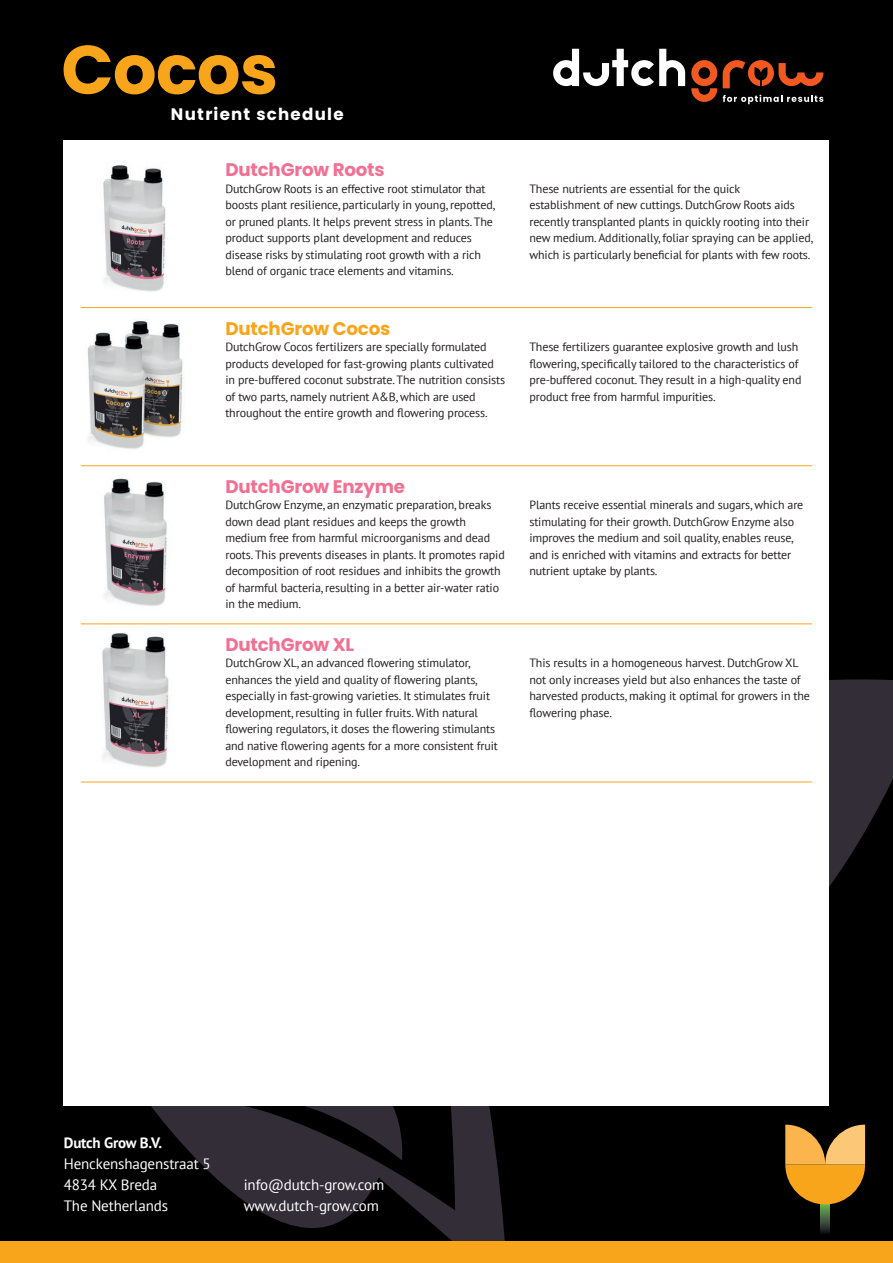
<style>
.page{position:relative;width:893px;height:1263px;background:#fff}
.page>*{position:absolute;margin:0;border:0;box-sizing:border-box;transform-origin:0 0}
.t1{font:700 68.7px "Poppins";letter-spacing:-.01em;color:#f9a51b}
.t2{font:700 18.15px "Poppins";letter-spacing:-.01em;color:#f17093}
.t3{font:700 18.15px "Poppins";letter-spacing:-.01em;color:#f9a51b}
.t4{font:700 16.65px "Poppins";letter-spacing:.075em;color:#fff}
.t5{font:15px/21px "PT Sans";letter-spacing:-.01em;color:#fff}
.t6{font:700 15px "PT Sans";letter-spacing:-.01em;color:#fff}
.t7{font:12px/16.5px "PT Sans";letter-spacing:-.01em;color:#231f20}
</style>
<div class="page">
<div style="left:0;top:0;width:893px;height:1252px;background:#000001"></div>
<svg style="left:71px;top:679px;width:822px;height:563px"></svg>
<svg style="left:821px;top:1204px;width:8px;height:38px"></svg>
<svg style="left:785px;top:1124px;width:80px;height:80px"></svg>
<svg style="left:691px;top:60px;width:26px;height:42px"></svg>
<svg style="left:553px;top:49px;width:132px;height:37px"></svg>
<svg style="left:723px;top:60px;width:100px;height:28px"></svg>
<svg style="left:723px;top:95px;width:100px;height:9px"></svg>
<div style="left:64px;top:140px;width:765px;height:966px;background:#fff"></div>
<img style="left:103px;top:165px;width:63px;height:127px">
<img style="left:87px;top:321px;width:96px;height:128px">
<img style="left:104px;top:478px;width:63px;height:128px">
<img style="left:102px;top:633px;width:67px;height:135px">
<div style="left:0;top:1242px;width:893px;height:21px;background:#f9a51b"></div>
<hr style="left:81px;top:307px;width:731px;height:1px;background:#f9a51b">
<hr style="left:81px;top:465px;width:731px;height:1px;background:#f9a51b">
<hr style="left:81px;top:623px;width:731px;height:1px;background:#f9a51b">
<hr style="left:81px;top:782px;width:731px;height:1px;background:#f9a51b">
<h1 class="t1" style="left:61px;top:30px;width:218px">Cocos</h1>
<h3 class="t4" style="left:171px;top:104px;width:175px">Nutrient schedule</h3>
<h2 class="t2" style="left:225px;top:160px;width:161px">DutchGrow Roots</h2>
<p class="t7" style="left:225px;top:180px;width:271px">DutchGrow Roots is an effective root stimulator that boosts plant resilience, particularly in young, repotted, or pruned plants. It helps prevent stress in plants. The product supports plant development and reduces disease risks by stimulating root growth with a rich blend of organic trace elements and vitamins.</p>
<p class="t7" style="left:529px;top:180px;width:285px">These nutrients are essential for the quick establishment of new cuttings. DutchGrow Roots aids recently transplanted plants in quickly rooting into their new medium. Additionally, foliar spraying can be applied, which is particularly beneficial for plants with few roots.</p>
<h2 class="t3" style="left:225px;top:318px;width:166px">DutchGrow Cocos</h2>
<p class="t7" style="left:225px;top:338px;width:281px">DutchGrow Cocos fertilizers are specially formulated products developed for fast-growing plants cultivated in pre-buffered coconut substrate. The nutrition consists of two parts, namely nutrient A&amp;B, which are used throughout the entire growth and flowering process.</p>
<p class="t7" style="left:529px;top:338px;width:274px">These fertilizers guarantee explosive growth and lush flowering, specifically tailored to the characteristics of pre-buffered coconut. They result in a high-quality end product free from harmful impurities.</p>
<h2 class="t2" style="left:225px;top:476px;width:181px">DutchGrow Enzyme</h2>
<p class="t7" style="left:225px;top:496px;width:281px">DutchGrow Enzyme, an enzymatic preparation, breaks down dead plant residues and keeps the growth medium free from harmful microorganisms and dead roots. This prevents diseases in plants. It promotes rapid decomposition of root residues and inhibits the growth of harmful bacteria, resulting in a better air-water ratio in the medium.</p>
<p class="t7" style="left:529px;top:496px;width:275px">Plants receive essential minerals and sugars, which are stimulating for their growth. DutchGrow Enzyme also improves the medium and soil quality, enables reuse, and is enriched with vitamins and extracts for better nutrient uptake by plants.</p>
<h2 class="t2" style="left:225px;top:634px;width:130px">DutchGrow XL</h2>
<p class="t7" style="left:225px;top:655px;width:274px">DutchGrow XL, an advanced flowering stimulator, enhances the yield and quality of flowering plants, especially in fast-growing varieties. It stimulates fruit development, resulting in fuller fruits. With natural flowering regulators, it doses the flowering stimulants and native flowering agents for a more consistent fruit development and ripening.</p>
<p class="t7" style="left:529px;top:655px;width:282px">This results in a homogeneous harvest. DutchGrow XL not only increases yield but also enhances the taste of harvested products, making it optimal for growers in the flowering phase.</p>
<p class="t6" style="left:64px;top:1133px;width:100px">Dutch Grow B.V.</p>
<p class="t5" style="left:64px;top:1153px;width:148px">Henckenshagenstraat 5<br>4834 KX Breda<br>The Netherlands</p>
<p class="t5" style="left:244px;top:1174px;width:142px">info@dutch-grow.com www.dutch-grow.com</p>
</div>
